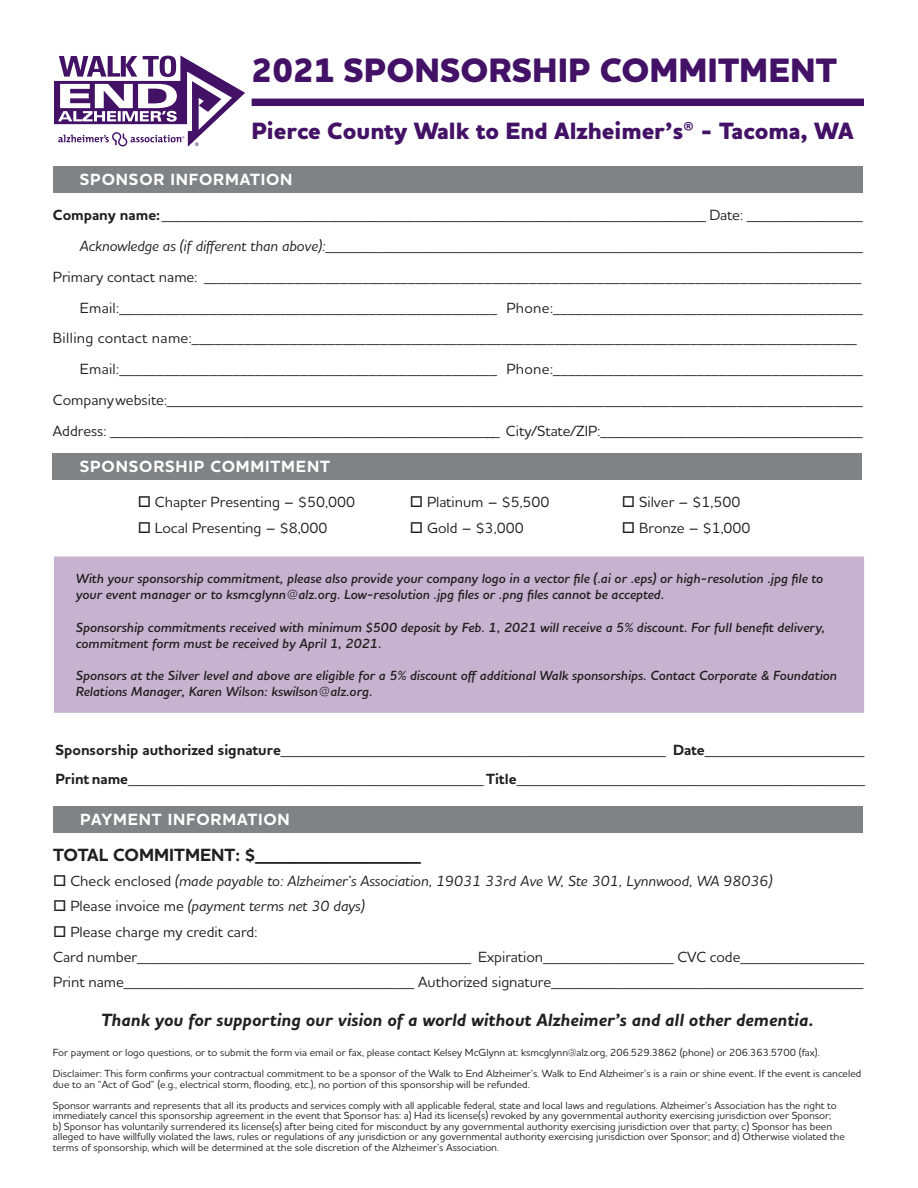
<style>
.page{position:relative;width:918px;height:1188px;background:#fff}
.page>*{position:absolute;margin:0;border:0;box-sizing:border-box;transform-origin:0 0}
.t1{font:800 34.5px "Houschka Alt Pro";color:#431266}
.t2{font:800 24px "Houschka Alt Pro";color:#431266}
.t3{font:italic 700 18px "Houschka Alt Pro";color:#231f20}
.t4{font:700 18px "Houschka Alt Pro";color:#231f20}
.t5{font:700 16.5px "Houschka Alt Pro";letter-spacing:.05em;color:#fff}
.t6{font:500 15px "Houschka Alt Pro";color:#231f20}
.t7{font:500 15px "Houschka Alt Pro";letter-spacing:.02em;color:#231f20}
.t8{font:italic 500 15px "Houschka Alt Pro";color:#231f20}
.t9{font:italic 600 13.5px/16.2px "Houschka Alt Pro";color:#231f20}
.t10{font:500 10.5px/10.5px "Houschka Alt Pro";color:#231f20}
.s1{font-weight:700}
.s2{font-style:italic}
.s3{font-style:normal}
</style>
<div class="page">
<svg style="left:54px;top:56px;width:191px;height:91px"></svg>
<div style="left:53px;top:807px;width:810px;height:26px;background:#808285"></div>
<div style="left:53px;top:166px;width:810px;height:27px;background:#808285"></div>
<div style="left:52px;top:454px;width:810px;height:26px;background:#808285"></div>
<div style="left:55px;top:557px;width:808px;height:155px;background:#c7b3d0"></div>
<div style="left:54px;top:557px;width:810px;height:156px;border:2px solid #c7b3d0"></div>
<div style="left:252px;top:99px;width:612px;height:7px;background:#431266"></div>
<p class="t1" style="left:252px;top:47px;width:587px">2021 SPONSORSHIP COMMITMENT</p>
<p class="t2" style="left:252px;top:115px;width:603px">Pierce County Walk to End Alzheimer’s® - Tacoma, WA</p>
<p class="t5" style="left:80px;top:169px;width:214px">SPONSOR INFORMATION</p>
<p class="t6" style="left:53px;top:206px;width:812px"><span class="s1">Company name:</span>___________________________________________________________________________ Date: ________________</p>
<p class="t6" style="left:80px;top:236px;width:784px"><span class="s2">Acknowledge as (if different than above):</span>__________________________________________________________________________</p>
<p class="t6" style="left:53px;top:267px;width:810px">Primary contact name: _______________________________________________________________________________________</p>
<p class="t7" style="left:80px;top:298px;width:785px">Email:__________________________________________________ Phone:_________________________________________</p>
<p class="t7" style="left:53px;top:329px;width:805px">Billing contact name:________________________________________________________________________________________</p>
<p class="t7" style="left:80px;top:359px;width:785px">Email:__________________________________________________ Phone:_________________________________________</p>
<p class="t6" style="left:53px;top:390px;width:812px">Company website:_______________________________________________________________________________________________</p>
<p class="t6" style="left:53px;top:421px;width:812px">Address: ______________________________________________________ City/State/ZIP:____________________________________</p>
<p class="t5" style="left:80px;top:456px;width:252px">SPONSORSHIP COMMITMENT</p>
<p class="t6" style="left:138px;top:493px;width:219px">□ Chapter Presenting – $50,000</p>
<p class="t6" style="left:138px;top:518px;width:191px">□ Local Presenting – $8,000</p>
<p class="t6" style="left:410px;top:493px;width:141px">□ Platinum – $5,500</p>
<p class="t6" style="left:410px;top:518px;width:115px">□ Gold – $3,000</p>
<p class="t6" style="left:622px;top:493px;width:120px">□ Silver – $1,500</p>
<p class="t6" style="left:622px;top:518px;width:130px">□ Bronze – $1,000</p>
<p class="t9" style="left:76px;top:570px;width:749px">With your sponsorship commitment, please also provide your company logo in a vector file (.ai or .eps) or high-resolution .jpg file to your event manager or to ksmcglynn@alz.org. Low-resolution .jpg files or .png files cannot be accepted.</p>
<p class="t9" style="left:76px;top:619px;width:751px">Sponsorship commitments received with minimum $500 deposit by Feb. 1, 2021 will receive a 5% discount. For full benefit delivery, commitment form must be received by April 1, 2021.</p>
<p class="t9" style="left:76px;top:668px;width:763px">Sponsors at the Silver level and above are eligible for a 5% discount off additional Walk sponsorships. Contact Corporate &amp; Foundation<br>Relations Manager, Karen Wilson: kswilson@alz.org.</p>
<p class="t6" style="left:56px;top:741px;width:811px"><span class="s1">Sponsorship authorized signature</span>_____________________________________________________ <span class="s1">Date</span>______________________</p>
<p class="t6" style="left:56px;top:769px;width:811px"><span class="s1">Print name</span>_________________________________________________ <span class="s1">Title</span>________________________________________________</p>
<p class="t5" style="left:80px;top:809px;width:211px">PAYMENT INFORMATION</p>
<p class="t4" style="left:53px;top:843px;width:369px">TOTAL COMMITMENT: $____________________</p>
<p class="t8" style="left:53px;top:871px;width:721px">□ <span class="s3">Check enclosed</span> (made payable to: Alzheimer’s Association, 19031 33rd Ave W, Ste 301, Lynnwood, WA 98036)</p>
<p class="t8" style="left:53px;top:897px;width:313px">□ <span class="s3">Please invoice me</span> (payment terms net 30 days)</p>
<p class="t6" style="left:53px;top:922px;width:206px">□ Please charge my credit card:</p>
<p class="t6" style="left:53px;top:947px;width:812px">Card number______________________________________________ Expiration__________________ CVC code_________________</p>
<p class="t6" style="left:53px;top:973px;width:812px">Print name________________________________________ Authorized signature___________________________________________</p>
<p class="t3" style="left:101px;top:1009px;width:714px">Thank you for supporting our vision of a world without Alzheimer’s and all other dementia.</p>
<p class="t10" style="left:53px;top:1047px;width:768px">For payment or logo questions, or to submit the form via email or fax, please contact Kelsey McGlynn at: ksmcglynn@alz.org, 206.529.3862 (phone) or 206.363.5700 (fax).</p>
<p class="t10" style="left:53px;top:1068px;width:810px">Disclaimer: This form confirms your contractual commitment to be a sponsor of the Walk to End Alzheimer’s. Walk to End Alzheimer’s is a rain or shine event. If the event is canceled due to an “Act of God” (e.g., electrical storm, flooding, etc.), no portion of this sponsorship will be refunded.</p>
<p class="t10" style="left:53px;top:1100px;width:785px">Sponsor warrants and represents that all its products and services comply with all applicable federal, state and local laws and regulations. Alzheimer’s Association has the right to immediately cancel this sponsorship agreement in the event that Sponsor has: a) Had its license(s) revoked by any governmental authority exercising jurisdiction over Sponsor;</p>
<p class="t10" style="left:53px;top:1121px;width:793px">b) Sponsor has voluntarily surrendered its license(s) after being cited for misconduct by any governmental authority exercising jurisdiction over that party; c) Sponsor has been alleged to have willfully violated the laws, rules or regulations of any jurisdiction or any governmental authority exercising jurisdiction over Sponsor; and d) Otherwise violated the terms of sponsorship, which will be determined at the sole discretion of the Alzheimer’s Association.</p>
</div>
